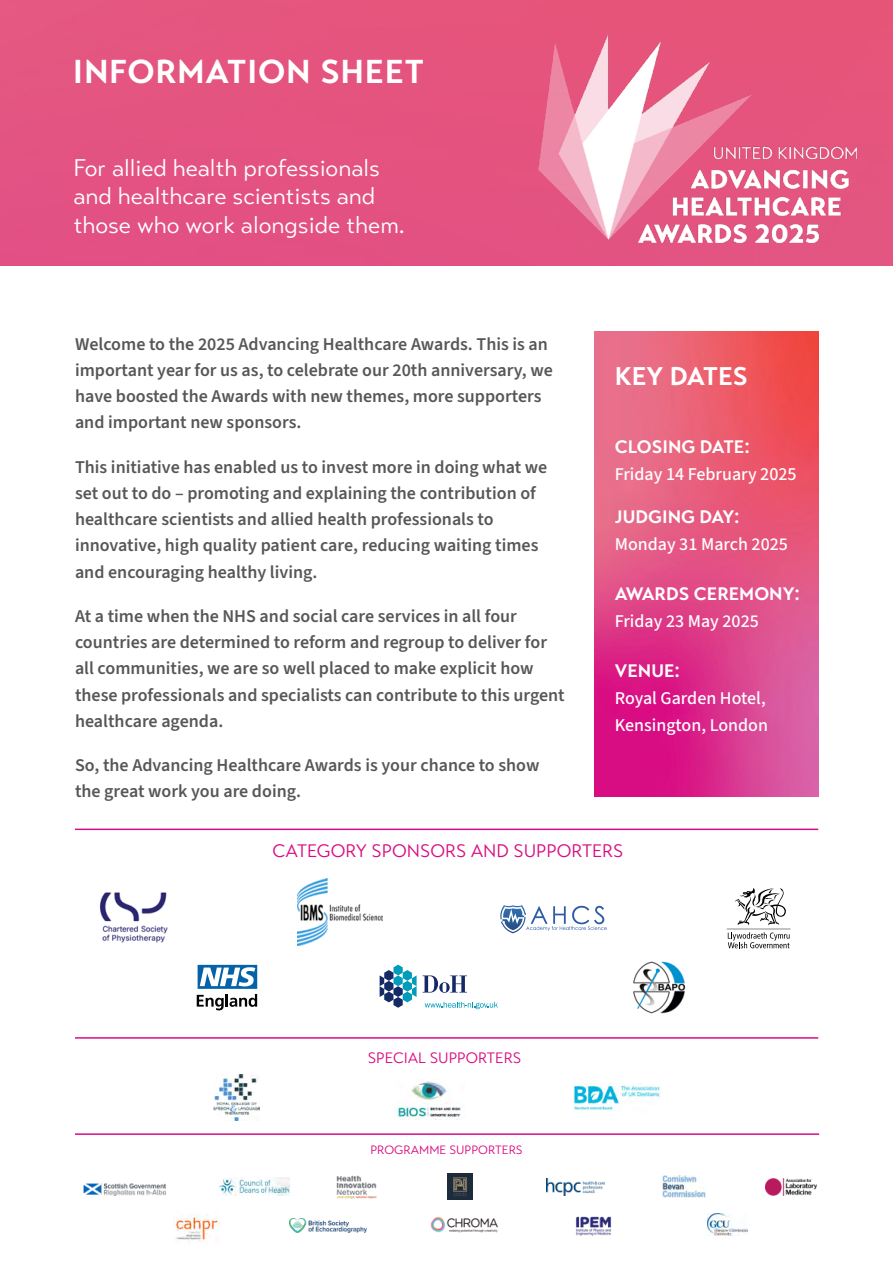
<style>
.page{position:relative;width:893px;height:1263px;background:#fff}
.page>*{position:absolute;margin:0;border:0;box-sizing:border-box;transform-origin:0 0}
.t1{font:700 33px "Transat Text";letter-spacing:.02em;color:#fff}
.t2{font:700 25.5px "Transat Text";color:#fff}
.t3{font:24px/28.8px "Transat Text Standard";color:#fff}
.t4{font:600 18px/26.2px "Source Sans 3";color:#575756}
.t5{font:500 18px/27px "Source Sans 3";color:#fff}
.t6{font:700 18px "Transat Text";color:#fff}
.t7{font:18px "Transat Text Standard";color:#d90d82}
.t8{font:15px "Transat Text Standard";color:#d90d82}
.t9{font:12px "Transat Text Standard";color:#d90d82}
</style>
<div class="page">
<img style="left:594px;top:332px;width:224px;height:465px">
<div style="left:0;top:0;width:893px;height:265px;background:#e45481"></div>
<svg style="left:727px;top:888px;width:63px;height:60px"></svg>
<svg style="left:500px;top:905px;width:107px;height:26px"></svg>
<img style="left:297px;top:879px;width:86px;height:67px">
<img style="left:633px;top:961px;width:52px;height:53px">
<img style="left:99px;top:892px;width:69px;height:51px">
<svg style="left:425px;top:1002px;width:73px;height:7px"></svg>
<svg style="left:380px;top:965px;width:37px;height:43px"></svg>
<svg style="left:423px;top:975px;width:44px;height:18px"></svg>
<img style="left:539px;top:35px;width:318px;height:208px">
<svg style="left:197px;top:965px;width:60px;height:45px"></svg>
<hr style="left:75px;top:828px;width:743px;height:2px;background:#d90d82">
<hr style="left:75px;top:1037px;width:743px;height:2px;background:#d90d82">
<hr style="left:75px;top:1133px;width:744px;height:2px;background:#d90d82">
<img style="left:214px;top:1075px;width:46px;height:46px">
<img style="left:397px;top:1079px;width:64px;height:40px">
<img style="left:573px;top:1083px;width:87px;height:28px">
<img style="left:83px;top:1183px;width:82px;height:12px">
<img style="left:218px;top:1178px;width:72px;height:18px">
<img style="left:336px;top:1175px;width:41px;height:24px">
<img style="left:547px;top:1178px;width:58px;height:17px">
<img style="left:766px;top:1178px;width:50px;height:17px">
<img style="left:290px;top:1218px;width:76px;height:14px">
<img style="left:430px;top:1217px;width:68px;height:16px">
<img style="left:575px;top:1216px;width:37px;height:20px">
<img style="left:447px;top:1174px;width:26px;height:25px">
<img style="left:663px;top:1176px;width:43px;height:21px">
<img style="left:175px;top:1212px;width:45px;height:31px">
<img style="left:707px;top:1213px;width:40px;height:23px">
<h1 class="t1" style="left:73px;top:51px;width:352px">INFORMATION SHEET</h1>
<h3 class="t3" style="left:73px;top:153px;width:333px">For allied health professionals and healthcare scientists and those who work alongside them.</h3>
<p class="t4" style="left:75px;top:330px;width:479px">Welcome to the 2025 Advancing Healthcare Awards. This is an important year for us as, to celebrate our 20th anniversary, we have boosted the Awards with new themes, more supporters and important new sponsors.</p>
<p class="t4" style="left:75px;top:453px;width:474px">This initiative has enabled us to invest more in doing what we set out to do – promoting and explaining the contribution of healthcare scientists and allied health professionals to innovative, high quality patient care, reducing waiting times and encouraging healthy living.</p>
<p class="t4" style="left:75px;top:603px;width:491px">At a time when the NHS and social care services in all four countries are determined to reform and regroup to deliver for all communities, we are so well placed to make explicit how these professionals and specialists can contribute to this urgent healthcare agenda.</p>
<p class="t4" style="left:75px;top:752px;width:466px">So, the Advancing Healthcare Awards is your chance to show the great work you are doing.</p>
<h2 class="t2" style="left:615px;top:360px;width:135px">KEY DATES</h2>
<p class="t6" style="left:615px;top:435px;width:137px">CLOSING DATE:</p>
<p class="t5" style="left:615px;top:460px;width:183px">Friday 14 February 2025</p>
<p class="t6" style="left:615px;top:506px;width:126px">JUDGING DAY:</p>
<p class="t5" style="left:615px;top:531px;width:175px">Monday 31 March 2025</p>
<p class="t6" style="left:615px;top:583px;width:187px">AWARDS CEREMONY:</p>
<p class="t5" style="left:615px;top:607px;width:146px">Friday 23 May 2025</p>
<p class="t6" style="left:615px;top:659px;width:67px">VENUE:</p>
<p class="t5" style="left:615px;top:684px;width:155px">Royal Garden Hotel,<br>Kensington, London</p>
<p class="t7" style="left:273px;top:840px;width:352px">CATEGORY SPONSORS AND SUPPORTERS</p>
<p class="t8" style="left:368px;top:1049px;width:155px">SPECIAL SUPPORTERS</p>
<p class="t9" style="left:370px;top:1142px;width:154px">PROGRAMME SUPPORTERS</p>
</div>
